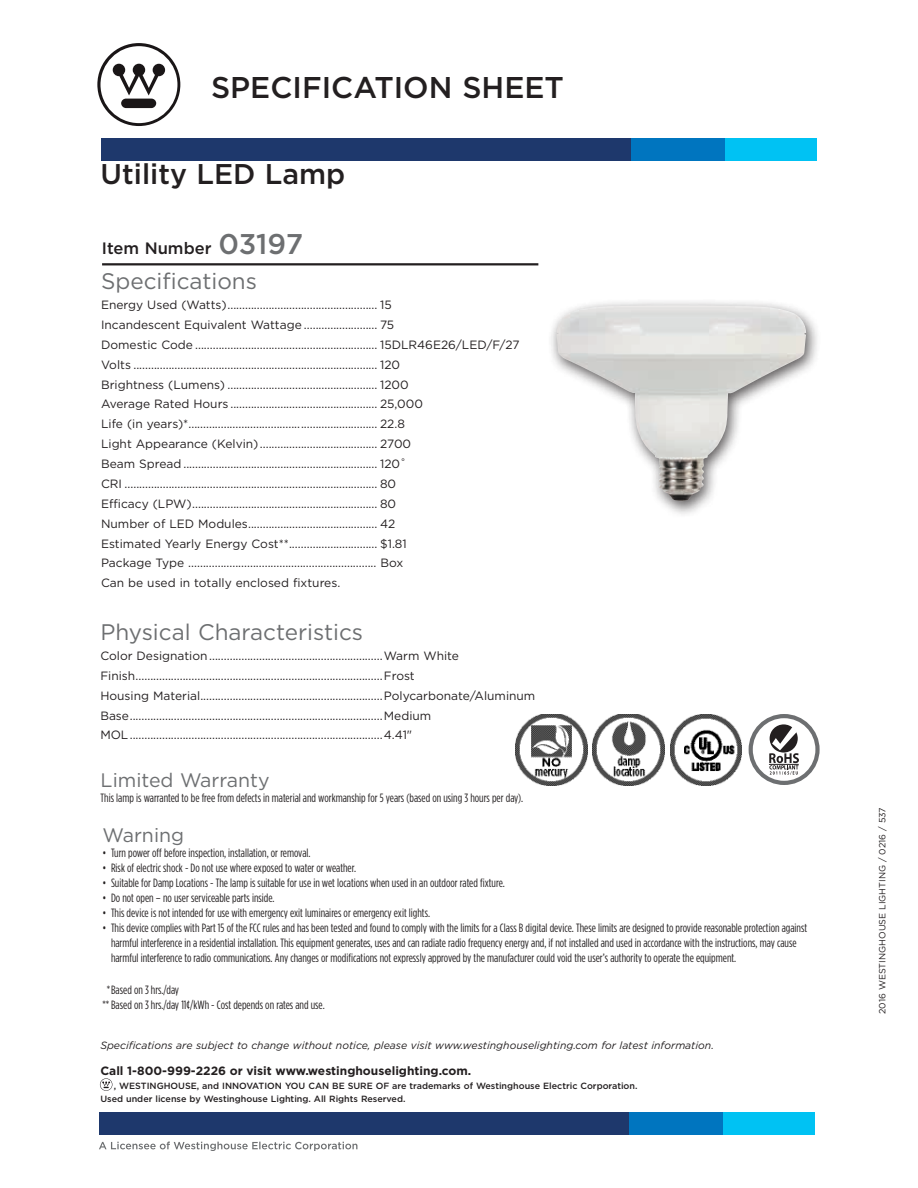
<style>
.page{position:relative;width:918px;height:1188px;background:#fff}
.page>*{position:absolute;margin:0;border:0;box-sizing:border-box;transform-origin:0 0}
.t1{font:500 30px "Gotham";color:#231f20}
.t2{font:500 28.5px "Gotham";color:#231f20}
.t3{font:22.5px "Gotham";color:#6d6f71}
.t4{font:19.5px "Gotham";color:#6d6f71}
.t5{font:500 16.5px "Gotham";color:#231f20}
.t6{font:12px/19.8px "Gotham";color:#231f20}
.t7{font:12px/15px "Gotham Condensed";color:#231f20}
.t8{font:700 12px "Gotham";color:#231f20}
.t9{font:italic 10.5px "Gotham";color:#231f20}
.t10{font:500 9px/13.5px "Gotham";color:#231f20}
.t11{font:9px "Gotham";color:#231f20}
.s1{font-size:28.5px;color:#6d6f71}
</style>
<div class="page">
<hr style="left:102px;top:263px;width:436px;height:2px;background:#231f20">
<div style="left:548px;top:298px;width:273px;height:220px;background:#231f20;opacity:.75"></div>
<img style="left:557px;top:306px;width:225px;height:195px">
<svg style="left:97px;top:43px;width:83px;height:83px"></svg>
<div style="left:106px;top:138px;width:711px;height:23px;background:#00c2f3"></div>
<div style="left:101px;top:138px;width:624px;height:23px;background:#1e386c"></div>
<div style="left:631px;top:138px;width:94px;height:23px;background:#0075bf"></div>
<img style="left:593px;top:714px;width:71px;height:71px">
<img style="left:516px;top:714px;width:71px;height:71px">
<img style="left:671px;top:714px;width:71px;height:71px">
<svg style="left:749px;top:714px;width:71px;height:71px"></svg>
<svg style="left:100px;top:1078px;width:12px;height:13px"></svg>
<div style="left:104px;top:1112px;width:711px;height:22px;background:#00c2f3"></div>
<div style="left:99px;top:1112px;width:624px;height:22px;background:#1e386c"></div>
<div style="left:629px;top:1112px;width:94px;height:22px;background:#0075bf"></div>
<svg style="left:99px;top:1142px;width:258px;height:9px"></svg>
<h1 class="t1" style="left:211px;top:68px;width:355px">SPECIFICATION SHEET</h1>
<h2 class="t2" style="left:101px;top:156px;width:246px">Utility LED Lamp</h2>
<h3 class="t5" style="left:102px;top:237px;width:203px">Item Number <span class="s1">03197</span></h3>
<h3 class="t3" style="left:101px;top:267px;width:157px">Specifications</h3>
<p class="t6" style="left:101px;top:295px;width:420px">Energy Used (Watts)................................................... 15<br>Incandescent Equivalent Wattage ......................... 75<br>Domestic Code .............................................................. 15DLR46E26/LED/F/27<br>Volts ................................................................................... 120<br>Brightness (Lumens) ................................................... 1200<br>Average Rated Hours .................................................. 25,000<br>Life (in years)*................................................................ 22.8<br>Light Appearance (Kelvin) ........................................ 2700<br>Beam Spread .................................................................. 120˚<br>CRI ...................................................................................... 80<br>Efficacy (LPW)............................................................... 80<br>Number of LED Modules............................................ 42<br>Estimated Yearly Energy Cost**.............................. $1.81<br>Package Type ................................................................ Box<br>Can be used in totally enclosed fixtures.</p>
<h3 class="t3" style="left:100px;top:618px;width:264px">Physical Characteristics</h3>
<p class="t6" style="left:100px;top:645px;width:436px">Color Designation...........................................................Warm White Finish....................................................................................Frost<br>Housing Material..............................................................Polycarbonate/Aluminum Base......................................................................................Medium MOL......................................................................................4.41"</p>
<h3 class="t4" style="left:101px;top:768px;width:170px">Limited Warranty</h3>
<p class="t7" style="left:101px;top:791px;width:424px">This lamp is warranted to be free from defects in material and workmanship for 5 years (based on using 3 hours per day).</p>
<h3 class="t4" style="left:103px;top:823px;width:83px">Warning</h3>
<p class="t7" style="left:103px;top:845px;width:209px">• Turn power off before inspection, installation, or removal.</p>
<p class="t7" style="left:103px;top:860px;width:255px">• Risk of electric shock - Do not use where exposed to water or weather.</p>
<p class="t7" style="left:103px;top:875px;width:404px">• Suitable for Damp Locations - The lamp is suitable for use in wet locations when used in an outdoor rated fixture.</p>
<p class="t7" style="left:103px;top:890px;width:173px">• Do not open – no user serviceable parts inside.</p>
<p class="t7" style="left:103px;top:905px;width:329px">• This device is not intended for use with emergency exit luminaires or emergency exit lights.</p>
<p class="t7" style="left:111px;top:920px;width:698px;text-indent:-8px">• This device complies with Part 15 of the FCC rules and has been tested and found to comply with the limits for a Class B digital device. These limits are designed to provide reasonable protection against harmful interference in a residential installation. This equipment generates, uses and can radiate radio frequency energy and, if not installed and used in accordance with the instructions, may cause harmful interference to radio communications. Any changes or modifications not expressly approved by the manufacturer could void the user’s authority to operate the equipment.</p>
<p class="t7" style="left:103px;top:982px;width:224px;text-indent:4px">*Based on 3 hrs./day<br>**Based on 3 hrs./day 11¢/kWh - Cost depends on rates and use.</p>
<p class="t9" style="left:100px;top:1038px;width:615px">Specifications are subject to change without notice, please visit www.westinghouselighting.com for latest information.</p>
<p class="t8" style="left:100px;top:1063px;width:373px">Call 1-800-999-2226 or visit www.westinghouselighting.com.</p>
<p class="t10" style="left:100px;top:1079px;width:539px;text-indent:13px">, WESTINGHOUSE, and INNOVATION YOU CAN BE SURE OF are trademarks of Westinghouse Electric Corporation.<br>Used under license by Westinghouse Lighting. All Rights Reserved.</p>
<p class="t11" style="left:877px;top:1014px;width:208px;rotate:-90deg">2016 WESTINGHOUSE LIGHTING / 0216 / 537</p>
</div>
